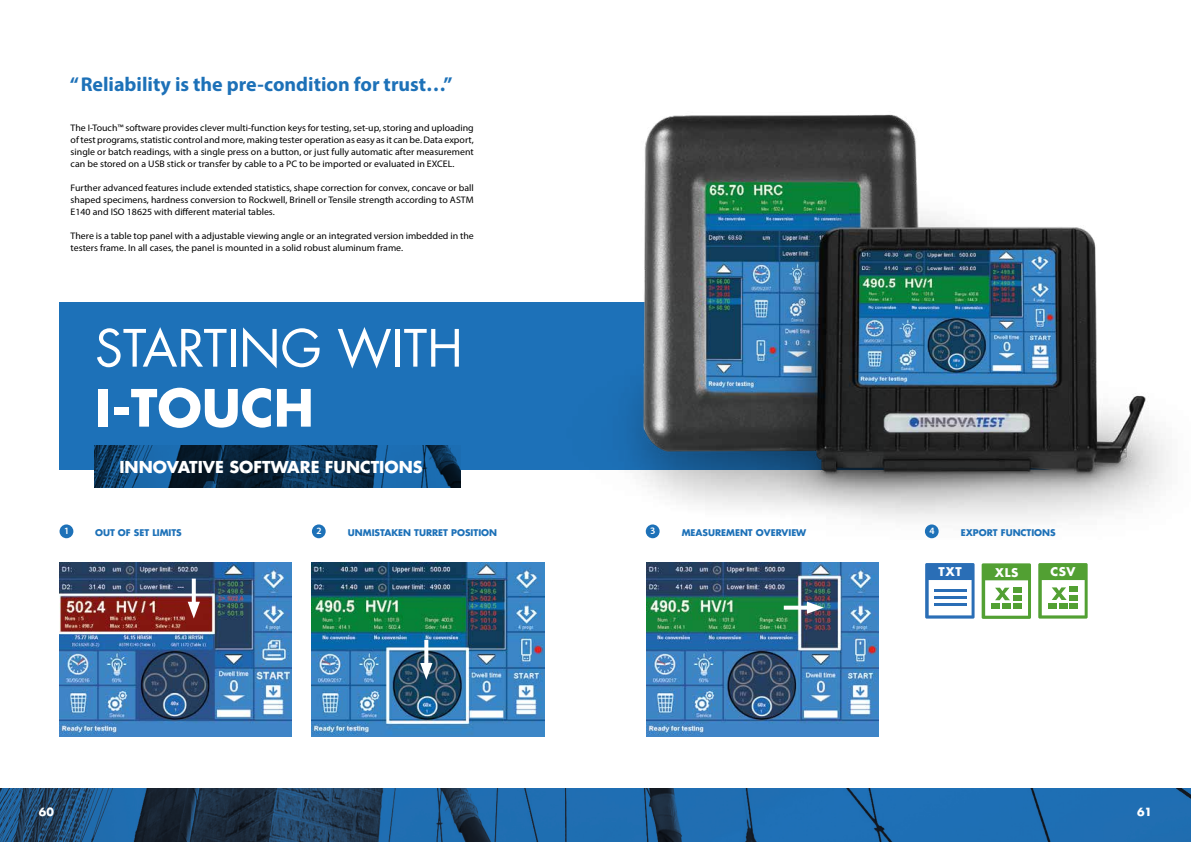
<style>
.page{position:relative;width:1191px;height:842px;background:#fff}
.page>*{position:absolute;margin:0;border:0;box-sizing:border-box;transform-origin:0 0}
.t1{font:50px "Futura CE";color:#fff}
.t2{font:700 50px "Futura";color:#fff}
.t3{font:700 20px "Myriad Pro";color:#1d71b8}
.t4{font:700 16px "Futura";color:#fff}
.t5{font:700 11.8px "Futura";letter-spacing:.05em;color:#fff}
.t6{font:700 11px "Futura";color:#fff}
.t7{font:600 9.6px "Myriad Pro";color:#fff}
.t8{font:9.5px/12px "Myriad Pro";color:#000;text-align:justify;scale:1.04 1}
.t9{font:700 9px "Futura";color:#1d71b8}
</style>
<div class="page">
<img style="left:0;top:788px;width:1191px;height:54px">
<div style="left:59px;top:302px;width:825px;height:168px;background:#1d71b8"></div>
<svg style="left:95px;top:446px;width:365px;height:41px;background:#0f3d63"></svg>
<img style="left:627px;top:114px;width:542px;height:425px">
<img style="left:60px;top:563px;width:232px;height:174px">
<img style="left:312px;top:563px;width:232px;height:174px">
<img style="left:646px;top:563px;width:232px;height:174px">
<div style="left:59px;top:524px;width:15px;height:14px;background:#1d71b8;border-radius:50%"></div>
<div style="left:312px;top:524px;width:14px;height:14px;background:#1d71b8;border-radius:50%"></div>
<div style="left:645px;top:524px;width:15px;height:14px;background:#1d71b8;border-radius:50%"></div>
<div style="left:925px;top:524px;width:13px;height:14px;background:#1d71b8;border-radius:50%"></div>
<svg style="left:192px;top:579px;width:4px;height:23px"></svg>
<svg style="left:188px;top:602px;width:12px;height:16px"></svg>
<svg style="left:424px;top:640px;width:4px;height:23px"></svg>
<svg style="left:420px;top:663px;width:12px;height:17px"></svg>
<svg style="left:783px;top:606px;width:24px;height:4px"></svg>
<svg style="left:807px;top:601px;width:16px;height:13px"></svg>
<svg style="left:925px;top:563px;width:49px;height:55px"></svg>
<hr style="left:933px;top:603px;width:33px;height:3px;background:#2a6eb6">
<hr style="left:933px;top:596px;width:33px;height:3px;background:#2a6eb6">
<hr style="left:933px;top:590px;width:33px;height:2px;background:#2a6eb6">
<svg style="left:981px;top:563px;width:50px;height:56px"></svg>
<svg style="left:1038px;top:563px;width:49px;height:56px"></svg>
<h2 class="t3" style="left:70px;top:71px;width:384px">“ Reliability is the pre-condition for trust…”</h2>
<p class="t8" style="left:71px;top:122px;width:389px">The I-Touch™ software provides clever multi-function keys for testing, set-up, storing and uploading of test programs, statistic control and more, making tester operation as easy as it can be. Data export, single or batch readings, with a single press on a button, or just fully automatic after measurement can be stored on a USB stick or transfer by cable to a PC to be imported or evaluated in EXCEL.</p>
<p class="t8" style="left:71px;top:182px;width:389px">Further advanced features include extended statistics, shape correction for convex, concave or ball shaped specimens, hardness conversion to Rockwell, Brinell or Tensile strength according to ASTM E140 and ISO 18625 with different material tables.</p>
<p class="t8" style="left:71px;top:230px;width:389px">There is a table top panel with a adjustable viewing angle or an integrated version imbedded in the testers frame. In all cases, the panel is mounted in a solid robust aluminum frame.</p>
<h1 class="t1" style="left:95px;top:316px;width:369px">STARTING WITH</h1>
<h1 class="t2" style="left:95px;top:375px;width:220px">I-TOUCH</h1>
<h3 class="t4" style="left:119px;top:456px;width:305px">INNOVATIVE SOFTWARE FUNCTIONS</h3>
<p class="t7" style="left:64px;top:525px;width:7px">1</p>
<p class="t9" style="left:95px;top:526px;width:88px">OUT OF SET LIMITS</p>
<p class="t7" style="left:316px;top:525px;width:7px">2</p>
<p class="t9" style="left:348px;top:527px;width:151px">UNMISTAKEN TURRET POSITION</p>
<p class="t9" style="left:682px;top:527px;width:126px">MEASUREMENT OVERVIEW</p>
<p class="t7" style="left:929px;top:525px;width:7px">4</p>
<p class="t9" style="left:960px;top:527px;width:96px">EXPORT FUNCTIONS</p>
<p class="t5" style="left:938px;top:564px;width:24px">TXT</p>
<p class="t5" style="left:995px;top:564px;width:25px">XLS</p>
<p class="t5" style="left:1050px;top:564px;width:27px">CSV</p>
<p class="t6" style="left:39px;top:805px;width:17px">60</p>
<p class="t6" style="left:1137px;top:805px;width:17px">61</p>
</div>
